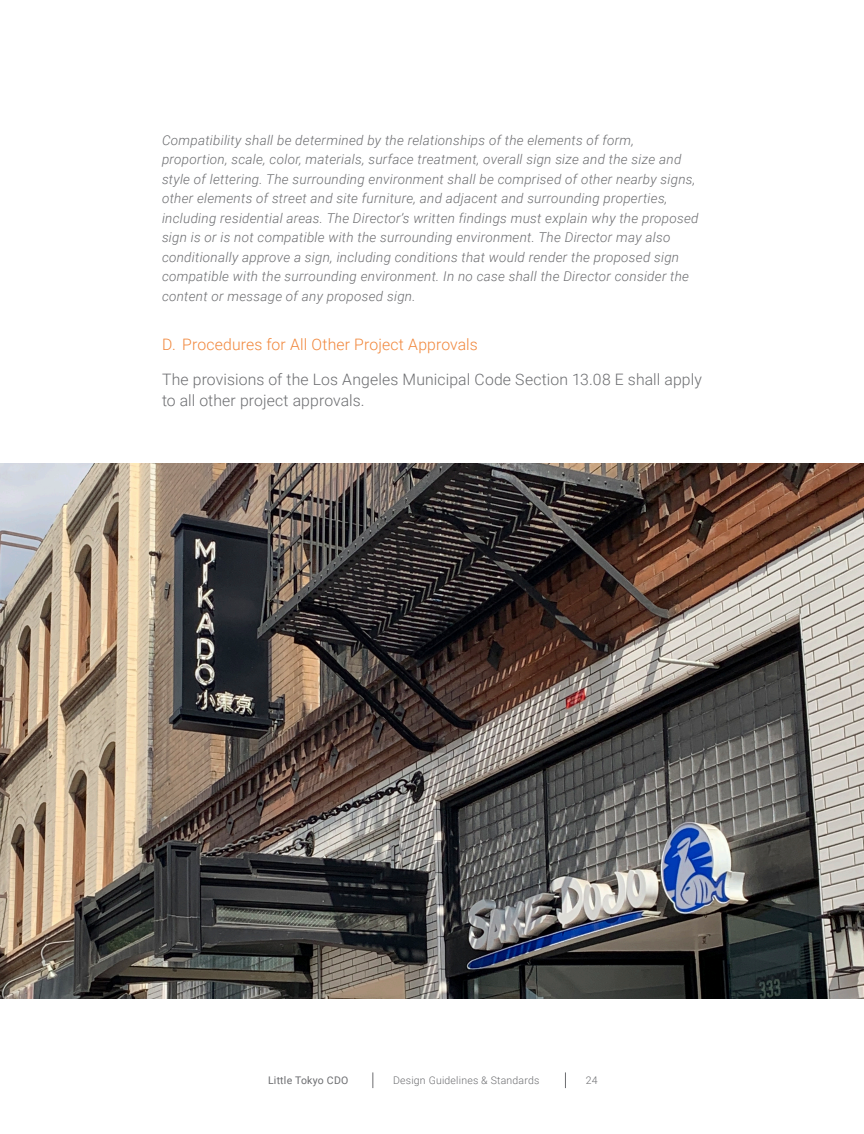
<style>
.page{position:relative;width:864px;height:1134px;background:#fff}
.page>*{position:absolute;margin:0;border:0;box-sizing:border-box;transform-origin:0 0}
.BD_Copy{font:300 15.75px/21px "Roboto";letter-spacing:.01em;color:#6c6d70}
.t1{font:300 15.75px "Roboto";letter-spacing:.01em;color:#f1873c}
.BD_Ital_small{font:italic 300 13.5px/19.5px "Roboto";letter-spacing:.02em;color:#6c6d70}
.t2{font:300 10.5px "Roboto";letter-spacing:.02em;color:#6c6d70}
.t3{font:10.5px "Roboto";letter-spacing:.02em;color:#6c6d70}
</style>
<div class="page">
<svg style="left:372px;top:1072px;width:1px;height:16px"></svg>
<svg style="left:565px;top:1072px;width:1px;height:16px"></svg>
<img style="left:0;top:463px;width:864px;height:536px">
<p class="BD_Ital_small" style="left:162px;top:130px;width:538px">Compatibility shall be determined by the relationships of the elements of form, proportion, scale, color, materials, surface treatment, overall sign size and the size and style of lettering. The surrounding environment shall be comprised of other nearby signs, other elements of street and site furniture, and adjacent and surrounding properties, including residential areas. The Director’s written findings must explain why the proposed sign is or is not compatible with the surrounding environment. The Director may also conditionally approve a sign, including conditions that would render the proposed sign compatible with the surrounding environment. In no case shall the Director consider the content or message of any proposed sign.</p>
<p class="t1" style="left:162px;top:333px;width:317px">D. Procedures for All Other Project Approvals</p>
<p class="BD_Copy" style="left:162px;top:368px;width:542px">The provisions of the Los Angeles Municipal Code Section 13.08 E shall apply to all other project approvals.</p>
<p class="t3" style="left:268px;top:1073px;width:82px">Little Tokyo CDO</p>
<p class="t2" style="left:393px;top:1073px;width:148px">Design Guidelines &amp; Standards</p>
<p class="t2" style="left:586px;top:1073px;width:13px">24</p>
</div>
